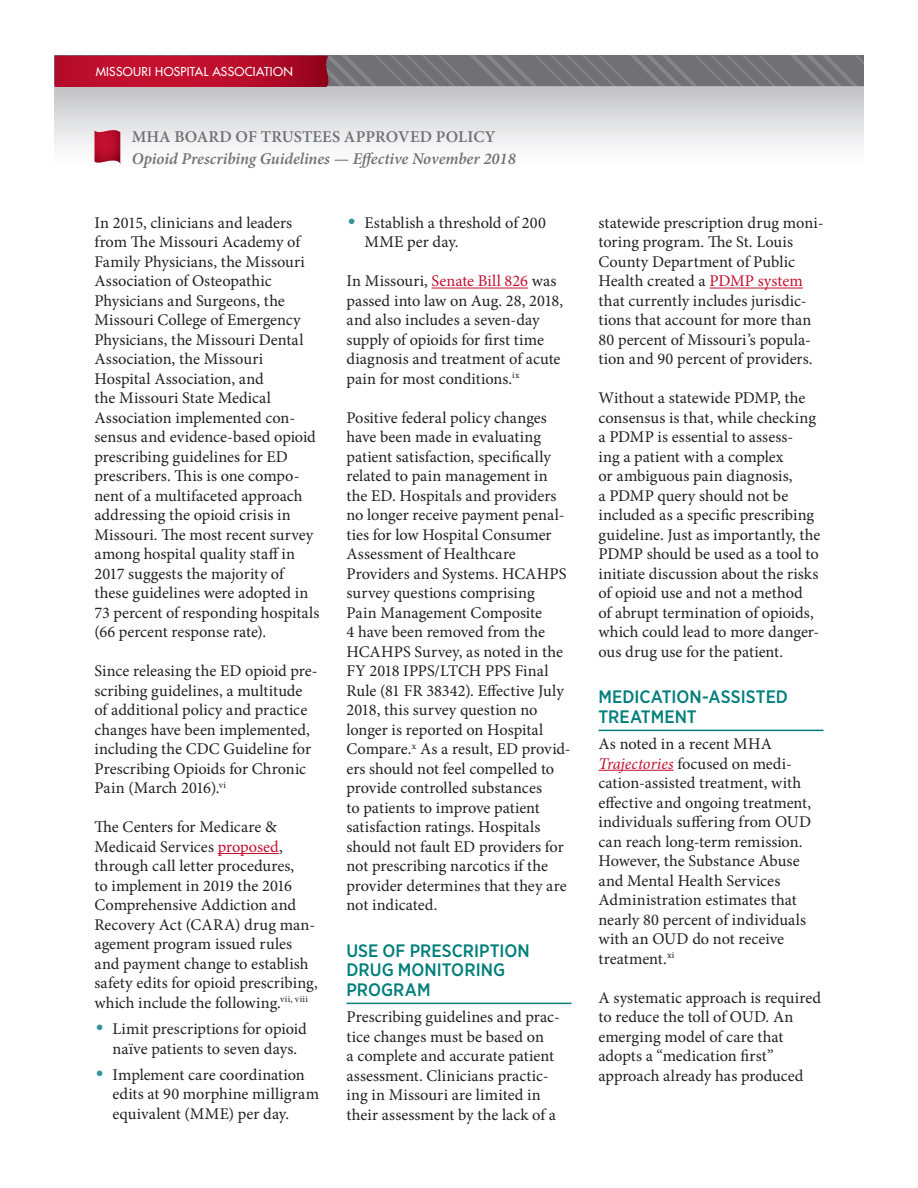
<style>
.page{position:relative;width:918px;height:1188px;background:#fff}
.page>*{position:absolute;margin:0;border:0;box-sizing:border-box;transform-origin:0 0}
.Subhead{font:500 18px/19.5px "Gotham Narrow";letter-spacing:.005em;color:#007e7a}
.t1{font:italic 600 16.5px "Minion Pro";color:#717074}
.t2{font:600 16.5px "Minion Pro";letter-spacing:.01em;color:#717074}
.Body{font:16.35px/19.5px "Minion Pro";color:#231f20}
.t3{font:12px "Futura";letter-spacing:.025em;color:#fff}
.s1{color:#c3102f}
.s2{font-family:"Berkeley";font-size:21px;color:#37939b}
.s3{font-style:italic;color:#c3102f}
</style>
<div class="page">
<svg style="left:54px;top:55px;width:810px;height:32px;background:#777579"></svg>
<div style="left:54px;top:87px;width:810px;height:104px;background:linear-gradient(to bottom,#c9c9cc,#fff)"></div>
<svg style="left:94px;top:130px;width:26px;height:34px"></svg>
<svg style="left:55px;top:56px;width:274px;height:31px;background:#b70c2b"></svg>
<hr style="left:218px;top:853px;width:61px;height:1px;background:#c3102f">
<hr style="left:432px;top:288px;width:96px;height:1px;background:#c3102f">
<hr style="left:346px;top:1003px;width:226px;height:1px;background:#007e7a">
<hr style="left:710px;top:288px;width:93px;height:1px;background:#c3102f">
<hr style="left:598px;top:730px;width:226px;height:1px;background:#007e7a">
<hr style="left:598px;top:770px;width:76px;height:1px;background:#c3102f">
<p class="t3" style="left:96px;top:64px;width:199px">MISSOURI HOSPITAL ASSOCIATION</p>
<p class="t2" style="left:132px;top:125px;width:365px">MHA BOARD OF TRUSTEES APPROVED POLICY</p>
<p class="t1" style="left:132px;top:147px;width:386px">Opioid Prescribing Guidelines — Effective November 2018</p>
<p class="Body" style="left:94px;top:213px;width:226px">In 2015, clinicians and leaders from The Missouri Academy of<br>Family Physicians, the Missouri<br>Association of Osteopathic<br>Physicians and Surgeons, the<br>Missouri College of Emergency<br>Physicians, the Missouri Dental<br>Association, the Missouri<br>Hospital Association, and<br>the Missouri State Medical<br>Association implemented con&shy;sensus and evidence-based opioid prescribing guidelines for ED prescribers. This is one compo&shy;nent of a multifaceted approach addressing the opioid crisis in<br>Missouri. The most recent survey among hospital quality staff in<br>2017 suggests the majority of these guidelines were adopted in<br>73 percent of responding hospitals (66 percent response rate).</p>
<p class="Body" style="left:94px;top:661px;width:225px">Since releasing the ED opioid pre&shy;scribing guidelines, a multitude of additional policy and practice changes have been implemented, including the CDC Guideline for<br>Prescribing Opioids for Chronic<br>Pain (March 2016).<sup>vi</sup></p>
<p class="Body" style="left:94px;top:817px;width:225px">The Centers for Medicare &amp;<br>Medicaid Services <span class="s1">proposed</span>, through call letter procedures,<br>to implement in 2019 the 2016<br>Comprehensive Addiction and<br>Recovery Act (CARA) drug man&shy;agement program issued rules and payment change to establish safety edits for opioid prescribing, which include the following.<sup>vii,</sup> <sup>viii</sup></p>
<p class="Body" style="left:94px;top:1019px;width:214px;text-align:center"><span class="s2">•</span> Limit prescriptions for opioid naïve patients to seven days.</p>
<p class="Body" style="left:112px;top:1065px;width:208px;text-indent:-18px"><span class="s2">•</span> Implement care coordination edits at 90 morphine milligram equivalent (MME) per day.</p>
<p class="Body" style="left:364px;top:213px;width:183px;text-indent:-18px"><span class="s2">•</span> Establish a threshold of 200<br>MME per day.</p>
<p class="Body" style="left:346px;top:271px;width:218px">In Missouri, <span class="s1">Senate Bill 826</span> was passed into law on Aug. 28, 2018, and also includes a seven-day supply of opioids for first time diagnosis and treatment of acute pain for most conditions.<sup>ix</sup></p>
<p class="Body" style="left:346px;top:408px;width:226px">Positive federal policy changes have been made in evaluating patient satisfaction, specifically related to pain management in the ED. Hospitals and providers no longer receive payment penal&shy;ties for low Hospital Consumer<br>Assessment of Healthcare<br>Providers and Systems. HCAHPS survey questions comprising<br>Pain Management Composite<br>4 have been removed from the<br>HCAHPS Survey, as noted in the<br>FY 2018 IPPS/LTCH PPS Final<br>Rule (81 FR 38342). Effective July<br>2018, this survey question no longer is reported on Hospital<br>Compare.<sup>x</sup> As a result, ED provid&shy;ers should not feel compelled to provide controlled substances<br>to patients to improve patient satisfaction ratings. Hospitals should not fault ED providers for not prescribing narcotics if the provider determines that they are not indicated.</p>
<p class="Subhead" style="left:346px;top:941px;width:185px">USE OF PRESCRIPTION<br>DRUG MONITORING<br>PROGRAM</p>
<p class="Body" style="left:346px;top:1007px;width:215px">Prescribing guidelines and prac&shy;tice changes must be based on<br>a complete and accurate patient assessment. Clinicians practic&shy;ing in Missouri are limited in their assessment by the lack of a</p>
<p class="Body" style="left:598px;top:213px;width:227px">statewide prescription drug moni&shy;toring program. The St. Louis<br>County Department of Public<br>Health created a <span class="s1">PDMP system </span>that currently includes jurisdic&shy;tions that account for more than<br>80 percent of Missouri’s popula&shy;tion and 90 percent of providers.</p>
<p class="Body" style="left:598px;top:388px;width:223px">Without a statewide PDMP, the consensus is that, while checking a PDMP is essential to assess-<br>ing a patient with a complex<br>or ambiguous pain diagnosis,<br>a PDMP query should not be included as a specific prescribing guideline. Just as importantly, the<br>PDMP should be used as a tool to initiate discussion about the risks of opioid use and not a method<br>of abrupt termination of opioids, which could lead to more danger&shy;ous drug use for the patient.</p>
<p class="Subhead" style="left:598px;top:687px;width:191px">MEDICATION-ASSISTED<br>TREATMENT</p>
<p class="Body" style="left:598px;top:734px;width:214px">As noted in a recent MHA<br><span class="s3">Trajectories</span> focused on medi&shy;cation-assisted treatment, with effective and ongoing treatment, individuals suffering from OUD can reach long-term remission.<br>However, the Substance Abuse and Mental Health Services<br>Administration estimates that nearly 80 percent of individuals with an OUD do not receive treatment.<sup>xi</sup></p>
<p class="Body" style="left:598px;top:988px;width:224px">A systematic approach is required to reduce the toll of OUD. An emerging model of care that adopts a “medication first” approach already has produced</p>
</div>
